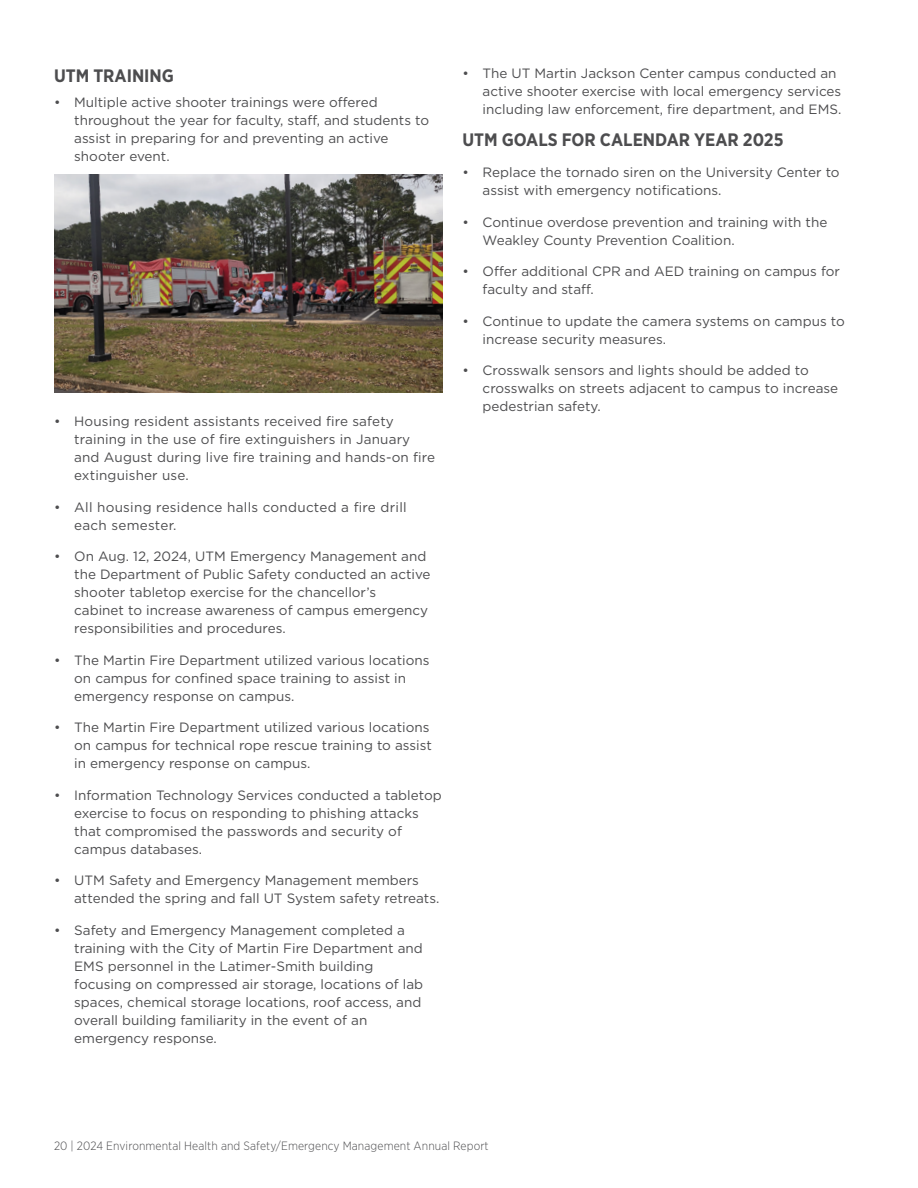
<style>
.page{position:relative;width:918px;height:1188px;background:#fff}
.page>*{position:absolute;margin:0;border:0;box-sizing:border-box;transform-origin:0 0}
.body_copy_gotham_9_12_cg11{font:700 18px "Gotham Narrow";color:#4d4d4f}
.body_copy_gotham_9_12_cg11-2{font:13.5px/18px "Gotham";color:#4d4d4f}
.body_copy_gotham_9_12_cg11-3{font:13.5px/18px "Gotham";letter-spacing:.02em;color:#4d4d4f}
.t1{font:300 12px "Gotham Narrow";letter-spacing:.01em;color:#4d4d4f}
</style>
<div class="page">
<img style="left:54px;top:175px;width:388px;height:218px">
<p class="body_copy_gotham_9_12_cg11" style="left:54px;top:64px;width:122px">UTM TRAINING</p>
<p class="body_copy_gotham_9_12_cg11-2" style="left:74px;top:93px;width:356px;text-indent:-20px">• Multiple active shooter trainings were offered throughout the year for faculty, staff, and students to assist in preparing for and preventing an active shooter event.</p>
<p class="body_copy_gotham_9_12_cg11-2" style="left:74px;top:412px;width:362px;text-indent:-20px">• Housing resident assistants received fire safety training in the use of fire extinguishers in January and August during live fire training and hands-on fire extinguisher use.</p>
<p class="body_copy_gotham_9_12_cg11-3" style="left:74px;top:498px;width:334px;text-indent:-20px">• All housing residence halls conducted a fire drill each semester.</p>
<p class="body_copy_gotham_9_12_cg11-2" style="left:74px;top:547px;width:358px;text-indent:-20px">• On Aug. 12, 2024, UTM Emergency Management and the Department of Public Safety conducted an active shooter tabletop exercise for the chancellor’s<br>cabinet to increase awareness of campus emergency responsibilities and procedures.</p>
<p class="body_copy_gotham_9_12_cg11-2" style="left:74px;top:651px;width:357px;text-indent:-20px">• The Martin Fire Department utilized various locations on campus for confined space training to assist in emergency response on campus.</p>
<p class="body_copy_gotham_9_12_cg11-2" style="left:74px;top:718px;width:359px;text-indent:-20px">• The Martin Fire Department utilized various locations on campus for technical rope rescue training to assist in emergency response on campus.</p>
<p class="body_copy_gotham_9_12_cg11-2" style="left:74px;top:786px;width:369px;text-indent:-20px">• Information Technology Services conducted a tabletop exercise to focus on responding to phishing attacks that compromised the passwords and security of campus databases.</p>
<p class="body_copy_gotham_9_12_cg11-2" style="left:74px;top:871px;width:367px;text-indent:-20px">• UTM Safety and Emergency Management members attended the spring and fall UT System safety retreats.</p>
<p class="body_copy_gotham_9_12_cg11-2" style="left:74px;top:921px;width:350px;text-indent:-20px">• Safety and Emergency Management completed a training with the City of Martin Fire Department and EMS personnel in the Latimer-Smith building focusing on compressed air storage, locations of lab spaces, chemical storage locations, roof access, and overall building familiarity in the event of an emergency response.</p>
<p class="body_copy_gotham_9_12_cg11-2" style="left:483px;top:64px;width:360px;text-indent:-20px">• The UT Martin Jackson Center campus conducted an active shooter exercise with local emergency services including law enforcement, fire department, and EMS.</p>
<p class="body_copy_gotham_9_12_cg11" style="left:462px;top:128px;width:323px">UTM GOALS FOR CALENDAR YEAR 2025</p>
<p class="body_copy_gotham_9_12_cg11-2" style="left:483px;top:163px;width:359px;text-indent:-20px">• Replace the tornado siren on the University Center to assist with emergency notifications.</p>
<p class="body_copy_gotham_9_12_cg11-2" style="left:483px;top:213px;width:346px;text-indent:-20px">• Continue overdose prevention and training with the<br>Weakley County Prevention Coalition.</p>
<p class="body_copy_gotham_9_12_cg11-2" style="left:483px;top:262px;width:359px;text-indent:-20px">• Offer additional CPR and AED training on campus for faculty and staff.</p>
<p class="body_copy_gotham_9_12_cg11-2" style="left:483px;top:312px;width:364px;text-indent:-20px">• Continue to update the camera systems on campus to increase security measures.</p>
<p class="body_copy_gotham_9_12_cg11-2" style="left:483px;top:361px;width:357px;text-indent:-20px">• Crosswalk sensors and lights should be added to crosswalks on streets adjacent to campus to increase pedestrian safety.</p>
<p class="t1" style="left:54px;top:1139px;width:436px">20 | 2024 Environmental Health and Safety/Emergency Management Annual Report</p>
</div>
